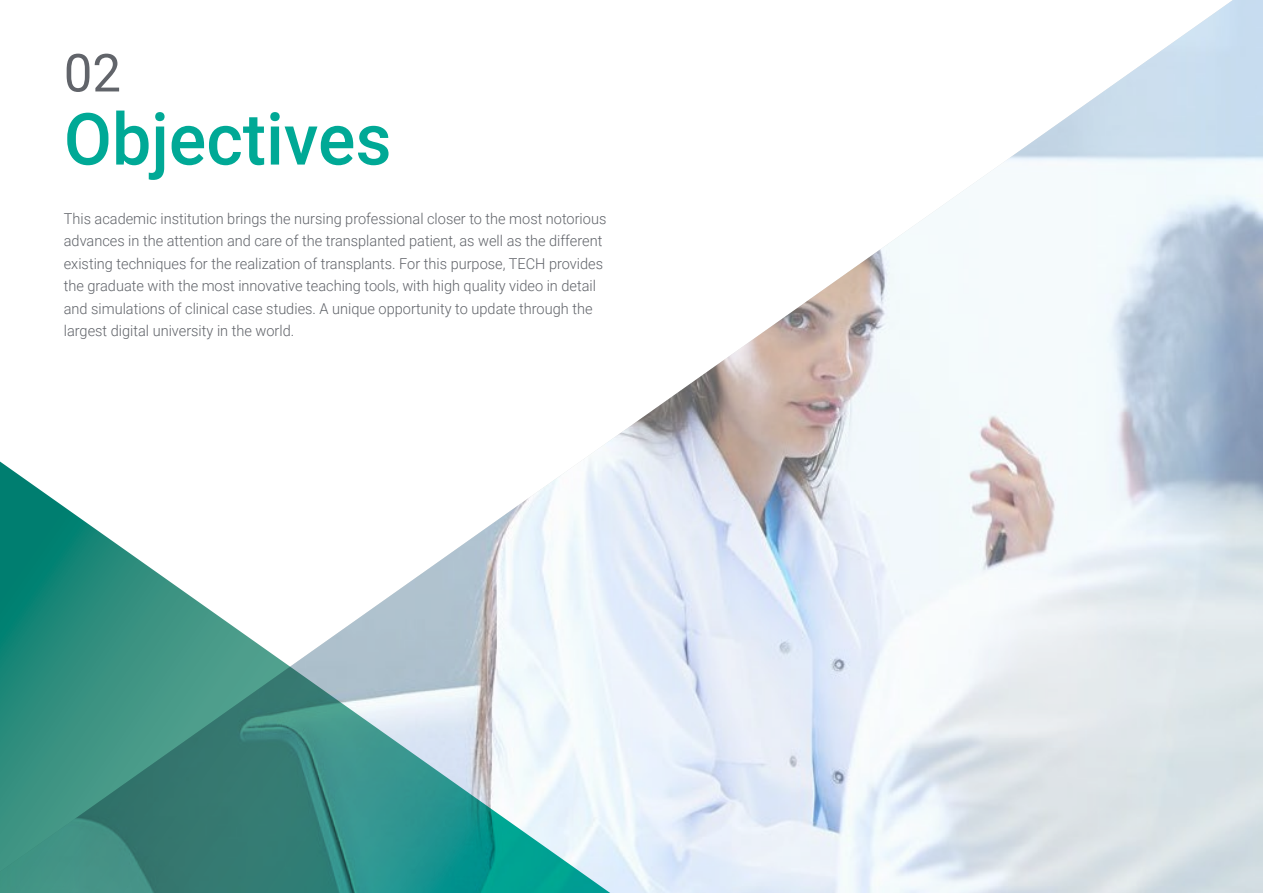
<style>
.page{position:relative;width:1263px;height:893px;background:#fff}
.page>*{position:absolute;margin:0;border:0;box-sizing:border-box;transform-origin:0 0}
.t1{font:500 72px "Roboto";color:#00a996}
.t2{font:52.5px "Roboto";color:#61646a}
.t3{font:300 15px/22.5px "Roboto";color:#61646a}
</style>
<div class="page">
<img style="left:603px;top:0;width:660px;height:893px">
<svg style="left:0;top:446px;width:640px;height:447px"></svg>
<h2 class="t2" style="left:64px;top:36px;width:59px">02</h2>
<h1 class="t1" style="left:64px;top:89px;width:329px">Objectives</h1>
<p class="t3" style="left:64px;top:207px;width:544px">This academic institution brings the nursing professional closer to the most notorious advances in the attention and care of the transplanted patient, as well as the different existing techniques for the realization of transplants. For this purpose, TECH provides the graduate with the most innovative teaching tools, with high quality video in detail and simulations of clinical case studies. A unique opportunity to update through the largest digital university in the world.</p>
</div>
